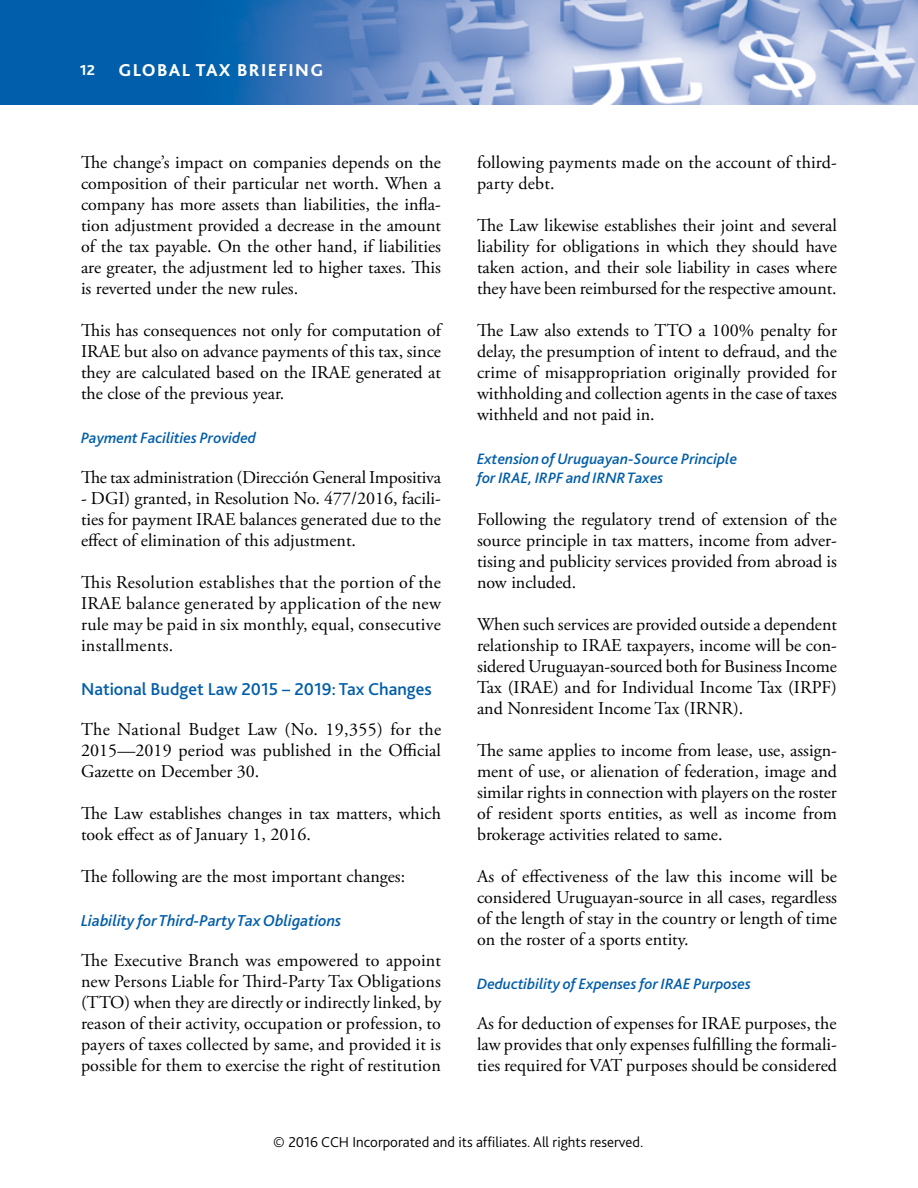
<style>
.page{position:relative;width:918px;height:1188px;background:#fff}
.page>*{position:absolute;margin:0;border:0;box-sizing:border-box;transform-origin:0 0}
.BODY_A{font:18px/21px "Adobe Garamond Pro";color:#000;text-align:justify}
.H2_A{font:500 18px "Bliss 2";color:#005daa}
.t1{font:800 18px "Bliss 2";letter-spacing:.075em;color:#fff}
.H3_A{font:italic 500 16.5px "Bliss 2";color:#005daa}
.H3_A-2{font:italic 500 15.75px/19.5px "Bliss 2";color:#005daa}
.t2{font:300 15px "Bliss 2";color:#000}
.t3{font:800 15px "Bliss 2";color:#fff}
</style>
<div class="page">
<img style="left:0;top:0;width:918px;height:105px">
<p class="t3" style="left:80px;top:61px;width:17px">12</p>
<p class="t1" style="left:118px;top:59px;width:206px">GLOBAL TAX BRIEFING</p>
<p class="BODY_A" style="left:81px;top:152px;width:362px">The change’s impact on companies depends on the composition of their particular net worth. When a company has more assets than liabilities, the infla&shy;tion adjustment provided a decrease in the amount of the tax payable. On the other hand, if liabilities are greater, the adjustment led to higher taxes. This is reverted under the new rules.</p>
<p class="BODY_A" style="left:81px;top:320px;width:362px">This has consequences not only for computation of IRAE but also on advance payments of this tax, since they are calculated based on the IRAE generated at the close of the previous year.</p>
<p class="H3_A-2" style="left:81px;top:427px;width:176px">Payment Facilities Provided</p>
<p class="BODY_A" style="left:81px;top:467px;width:362px">The tax administration (Dirección General Impositiva</p>
<p class="BODY_A" style="left:81px;top:488px;width:362px">- DGI) granted, in Resolution No. 477/2016, facili&shy;ties for payment IRAE balances generated due to the effect of elimination of this adjustment.</p>
<p class="BODY_A" style="left:81px;top:572px;width:362px">This Resolution establishes that the portion of the IRAE balance generated by application of the new rule may be paid in six monthly, equal, consecutive installments.</p>
<p class="H2_A" style="left:81px;top:677px;width:352px">National Budget Law 2015 – 2019: Tax Changes</p>
<p class="BODY_A" style="left:81px;top:719px;width:362px">The National Budget Law (No. 19,355) for the 2015—2019 period was published in the Official Gazette on December 30.</p>
<p class="BODY_A" style="left:81px;top:803px;width:362px">The Law establishes changes in tax matters, which took effect as of January 1, 2016.</p>
<p class="BODY_A" style="left:81px;top:866px;width:326px">The following are the most important changes:</p>
<p class="H3_A" style="left:81px;top:910px;width:262px">Liability for Third-Party Tax Obligations</p>
<p class="BODY_A" style="left:81px;top:950px;width:362px">The Executive Branch was empowered to appoint new Persons Liable for Third-Party Tax Obligations (TTO) when they are directly or indirectly linked, by reason of their activity, occupation or profession, to payers of taxes collected by same, and provided it is possible for them to exercise the right of restitution</p>
<p class="BODY_A" style="left:477px;top:152px;width:361px">following payments made on the account of third&shy;party debt.</p>
<p class="BODY_A" style="left:477px;top:215px;width:362px">The Law likewise establishes their joint and several liability for obligations in which they should have taken action, and their sole liability in cases where they have been reimbursed for the respective amount.</p>
<p class="BODY_A" style="left:477px;top:320px;width:362px">The Law also extends to TTO a 100% penalty for delay, the presumption of intent to defraud, and the crime of misappropriation originally provided for withholding and collection agents in the case of taxes withheld and not paid in.</p>
<p class="H3_A-2" style="left:477px;top:448px;width:262px">Extension of Uruguayan-Source Principle for IRAE, IRPF and IRNR Taxes</p>
<p class="BODY_A" style="left:477px;top:509px;width:362px">Following the regulatory trend of extension of the source principle in tax matters, income from adver&shy;tising and publicity services provided from abroad is now included.</p>
<p class="BODY_A" style="left:477px;top:614px;width:362px">When such services are provided outside a dependent relationship to IRAE taxpayers, income will be con&shy;sidered Uruguayan-sourced both for Business Income Tax (IRAE) and for Individual Income Tax (IRPF) and Nonresident Income Tax (IRNR).</p>
<p class="BODY_A" style="left:477px;top:740px;width:362px">The same applies to income from lease, use, assign&shy;ment of use, or alienation of federation, image and similar rights in connection with players on the roster of resident sports entities, as well as income from brokerage activities related to same.</p>
<p class="BODY_A" style="left:477px;top:866px;width:362px">As of effectiveness of the law this income will be considered Uruguayan-source in all cases, regardless of the length of stay in the country or length of time on the roster of a sports entity.</p>
<p class="H3_A-2" style="left:477px;top:973px;width:275px">Deductibility of Expenses for IRAE Purposes</p>
<p class="BODY_A" style="left:477px;top:1013px;width:362px">As for deduction of expenses for IRAE purposes, the law provides that only expenses fulfilling the formali&shy;ties required for VAT purposes should be considered</p>
<p class="t2" style="left:273px;top:1133px;width:371px">© 2016 CCH Incorporated and its affiliates. All rights reserved.</p>
</div>
